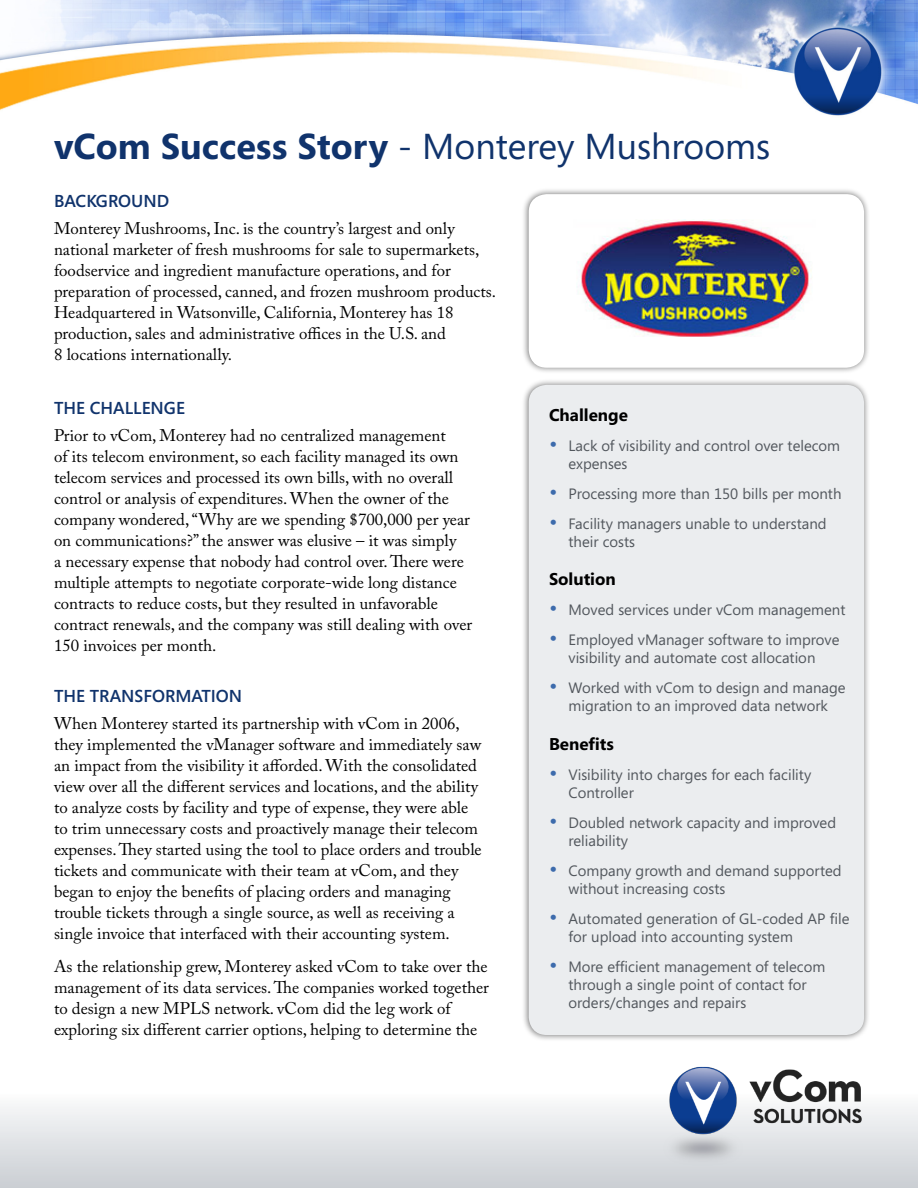
<style>
.page{position:relative;width:918px;height:1188px;background:#fff}
.page>*{position:absolute;margin:0;border:0;box-sizing:border-box;transform-origin:0 0}
.t1{font:36px "Segoe";color:#10336c}
.t2{font:600 17.25px "Segoe";color:#10336c}
.t3{font:700 17.1px "Segoe";color:#000}
.t4{font:16.8px/21px "Adobe Caslon Pro";color:#000}
.t5{font:15px/18px "Segoe";color:#52575d}
.s1{font-weight:700}
.s2{font-size:21px;color:#3d6bac}
</style>
<div class="page">
<div style="left:0;top:1014px;width:918px;height:174px;background:linear-gradient(to bottom,#fff,#d3d6da)"></div>
<img style="left:0;top:0;width:918px;height:116px">
<img style="left:656px;top:1065px;width:208px;height:103px">
<div style="left:521px;top:378px;width:349px;height:663px;background:#000;opacity:.54"></div>
<div style="left:529px;top:385px;width:335px;height:650px;background:#ebedef;border-radius:18px"></div>
<div style="left:521px;top:187px;width:349px;height:187px;background:#000;opacity:.54"></div>
<div style="left:529px;top:194px;width:335px;height:174px;background:#fff;border-radius:18px"></div>
<img style="left:580px;top:219px;width:232px;height:118px">
<h1 class="t1" style="left:54px;top:122px;width:718px"><span class="s1">vCom Success Story</span> - Monterey Mushrooms</h1>
<p class="t2" style="left:54px;top:189px;width:117px">BACKGROUND</p>
<p class="t4" style="left:54px;top:218px;width:444px">Monterey Mushrooms, Inc. is the country’s largest and only national marketer of fresh mushrooms for sale to supermarkets, foodservice and ingredient manufacture operations, and for preparation of processed, canned, and frozen mushroom products.<br>Headquartered in Watsonville, California, Monterey has 18 production, sales and administrative offices in the U.S. and<br>8 locations internationally.</p>
<p class="t2" style="left:54px;top:396px;width:132px">THE CHALLENGE</p>
<p class="t4" style="left:54px;top:425px;width:420px">Prior to vCom, Monterey had no centralized management<br>of its telecom environment, so each facility managed its own telecom services and processed its own bills, with no overall control or analysis of expenditures. When the owner of the company wondered, “Why are we spending $700,000 per year on communications?” the answer was elusive – it was simply<br>a necessary expense that nobody had control over. There were multiple attempts to negotiate corporate-wide long distance contracts to reduce costs, but they resulted in unfavorable contract renewals, and the company was still dealing with over 150 invoices per month.</p>
<p class="t2" style="left:54px;top:684px;width:58px">THE TRAN</p>
<p class="t2" style="left:135px;top:684px;width:95px">SFORMATION</p>
<p class="t4" style="left:54px;top:712px;width:429px">When Monterey started its partnership with vCom in 2006, they implemented the vManager software and immediately saw an impact from the visibility it afforded. With the consolidated view over all the different services and locations, and the ability to analyze costs by facility and type of expense, they were able to trim unnecessary costs and proactively manage their telecom expenses. They started using the tool to place orders and trouble tickets and communicate with their team at vCom, and they began to enjoy the benefits of placing orders and managing trouble tickets through a single source, as well as receiving a single invoice that interfaced with their accounting system.</p>
<p class="t4" style="left:54px;top:955px;width:437px">As the relationship grew, Monterey asked vCom to take over the management of its data services. The companies worked together to design a new MPLS network. vCom did the leg work of exploring six different carrier options, helping to determine the</p>
<p class="t3" style="left:549px;top:403px;width:80px">Challenge</p>
<p class="t5" style="left:569px;top:436px;width:273px;text-indent:-20px"><span class="s2">•</span> Lack of visibility and control over telecom expenses</p>
<p class="t5" style="left:549px;top:484px;width:294px"><span class="s2">•</span> Processing more than 150 bills per month</p>
<p class="t5" style="left:569px;top:514px;width:260px;text-indent:-20px"><span class="s2">•</span> Facility managers unable to understand their costs</p>
<p class="t3" style="left:549px;top:567px;width:68px">Solution</p>
<p class="t5" style="left:549px;top:601px;width:298px"><span class="s2">•</span> Moved services under vCom management</p>
<p class="t5" style="left:549px;top:631px;width:292px;text-align:center"><span class="s2">•</span> Employed vManager software to improve visibility and automate cost allocation</p>
<p class="t5" style="left:549px;top:679px;width:298px;text-align:center"><span class="s2">•</span> Worked with vCom to design and manage migration to an improved data network</p>
<p class="t3" style="left:549px;top:731px;width:67px">Benefits</p>
<p class="t5" style="left:569px;top:765px;width:244px;text-indent:-20px"><span class="s2">•</span> Visibility into charges for each facility<br>Controller</p>
<p class="t5" style="left:569px;top:813px;width:269px;text-indent:-20px"><span class="s2">•</span> Doubled network capacity and improved reliability</p>
<p class="t5" style="left:569px;top:861px;width:275px;text-indent:-20px"><span class="s2">•</span> Company growth and demand supported without increasing costs</p>
<p class="t5" style="left:569px;top:909px;width:282px;text-indent:-20px"><span class="s2">•</span> Automated generation of GL-coded AP file for upload into accounting system</p>
<p class="t5" style="left:569px;top:957px;width:258px;text-indent:-20px"><span class="s2">•</span> More efficient management of telecom through a single point of contact for orders/changes and repairs</p>
</div>
